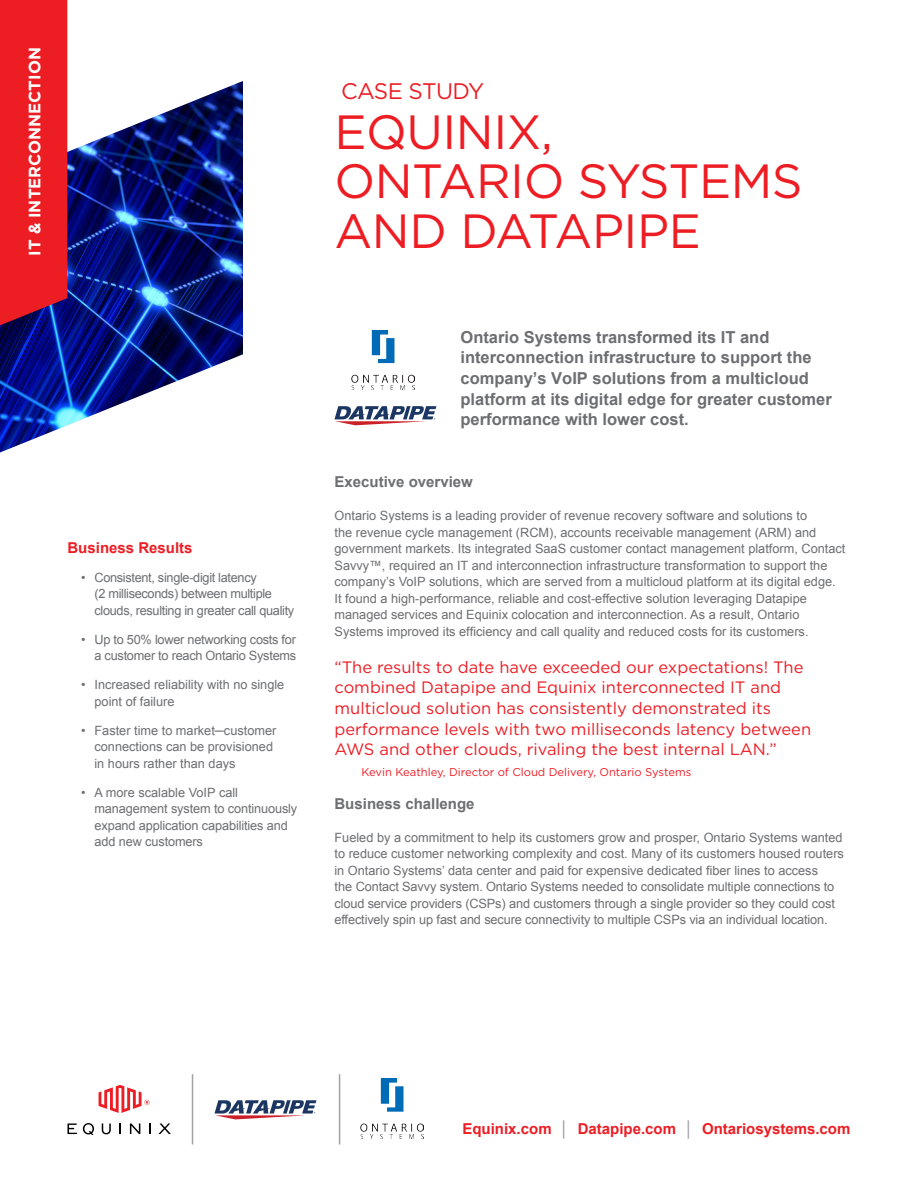
<style>
.page{position:relative;width:918px;height:1188px;background:#fff}
.page>*{position:absolute;margin:0;border:0;box-sizing:border-box;transform-origin:0 0}
.t1{font:48px/49.5px "Gotham";letter-spacing:-.01em;color:#ed1d24}
.t2{font:22.5px "Gotham";letter-spacing:-.025em;color:#ed1d24}
.t3{font:16.5px/20.7px "Gotham";color:#ed1d24}
.t4{font:700 16.5px/20.7px "Arial";color:#6d6e71}
.t5{font:700 16.5px "Gotham";color:#fff}
.t6{font:700 15px "Arial";color:#ed1d24}
.t7{font:700 15px "Arial";color:#6d6e71}
.t8{font:12.75px/16.5px "Arial";color:#6d6e71}
.t9{font:12.75px/16.5px "Arial";letter-spacing:-.025em;color:#6d6e71}
.t10{font:12.75px/16.5px "Arial";letter-spacing:-.02em;color:#6d6e71;text-align:right}
.t11{font:11.25px "Gotham";color:#ed1d24}
.s1{color:#a1a3a6}
</style>
<div class="page">
<img style="left:0;top:81px;width:243px;height:371px">
<div style="left:0;top:0;width:67px;height:325px;background:#ed1d24"></div>
<hr style="left:192px;top:1074px;width:1px;height:71px;background:#a1a3a6">
<hr style="left:339px;top:1074px;width:1px;height:71px;background:#a1a3a6">
<svg style="left:68px;top:1124px;width:9px;height:10px"></svg>
<svg style="left:102px;top:1124px;width:9px;height:10px"></svg>
<svg style="left:119px;top:1124px;width:2px;height:10px"></svg>
<svg style="left:130px;top:1124px;width:10px;height:10px"></svg>
<svg style="left:158px;top:1123px;width:13px;height:11px"></svg>
<svg style="left:83px;top:1123px;width:11px;height:12px"></svg>
<svg style="left:99px;top:1085px;width:51px;height:28px"></svg>
<svg style="left:215px;top:1100px;width:101px;height:19px"></svg>
<img style="left:360px;top:1079px;width:63px;height:59px">
<img style="left:351px;top:330px;width:63px;height:59px">
<svg style="left:335px;top:406px;width:101px;height:19px"></svg>
<p class="t5" style="left:24px;top:256px;width:210px;rotate:-90deg">IT &amp; INTERCONNECTION</p>
<p class="t6" style="left:68px;top:538px;width:127px">Business Results</p>
<p class="t9" style="left:95px;top:569px;width:201px;text-indent:-14px">• Consistent, single-digit latency<br>(2 milliseconds) between multiple clouds, resulting in greater call quality</p>
<p class="t10" style="left:81px;top:631px;width:217px">• Up to 50% lower networking costs for a customer to reach Ontario Systems</p>
<p class="t8" style="left:95px;top:677px;width:191px;text-indent:-14px">• Increased reliability with no single point of failure</p>
<p class="t8" style="left:95px;top:722px;width:183px;text-indent:-14px">• Faster time to market─customer connections can be provisioned in hours rather than days</p>
<p class="t8" style="left:95px;top:784px;width:204px;text-indent:-14px">• A more scalable VoIP call management system to continuously expand application capabilities and add new customers</p>
<h2 class="t2" style="left:341px;top:77px;width:145px">CASE STUDY</h2>
<h1 class="t1" style="left:334px;top:106px;width:470px">EQUINIX,<br>ONTARIO SYSTEMS<br>AND DATAPIPE</h1>
<p class="t4" style="left:460px;top:327px;width:373px">Ontario Systems transformed its IT and interconnection infrastructure to support the company’s VoIP solutions from a multicloud platform at its digital edge for greater customer performance with lower cost.</p>
<p class="t7" style="left:334px;top:472px;width:140px">Executive overview</p>
<p class="t8" style="left:334px;top:508px;width:512px">Ontario Systems is a leading provider of revenue recovery software and solutions to<br>the revenue cycle management (RCM), accounts receivable management (ARM) and government markets. Its integrated SaaS customer contact management platform, Contact Savvy™, required an IT and interconnection infrastructure transformation to support the company’s VoIP solutions, which are served from a multicloud platform at its digital edge.<br>It found a high-performance, reliable and cost-effective solution leveraging Datapipe managed services and Equinix colocation and interconnection. As a result, Ontario Systems improved its efficiency and call quality and reduced costs for its customers.</p>
<p class="t3" style="left:334px;top:656px;width:478px">“The results to date have exceeded our expectations! The combined Datapipe and Equinix interconnected IT and multicloud solution has consistently demonstrated its performance levels with two milliseconds latency between AWS and other clouds, rivaling the best internal LAN.”</p>
<p class="t11" style="left:362px;top:765px;width:331px">Kevin Keathley, Director of Cloud Delivery, Ontario Systems</p>
<p class="t7" style="left:334px;top:794px;width:142px">Business challenge</p>
<p class="t8" style="left:334px;top:829px;width:511px">Fueled by a commitment to help its customers grow and prosper, Ontario Systems wanted to reduce customer networking complexity and cost. Many of its customers housed routers in Ontario Systems’ data center and paid for expensive dedicated fiber lines to access<br>the Contact Savvy system. Ontario Systems needed to consolidate multiple connections to cloud service providers (CSPs) and customers through a single provider so they could cost effectively spin up fast and secure connectivity to multiple CSPs via an individual location.</p>
<p class="t6" style="left:462px;top:1119px;width:390px">Equinix.com <span class="s1">│</span> Datapipe.com <span class="s1">│</span> Ontariosystems.com</p>
</div>
